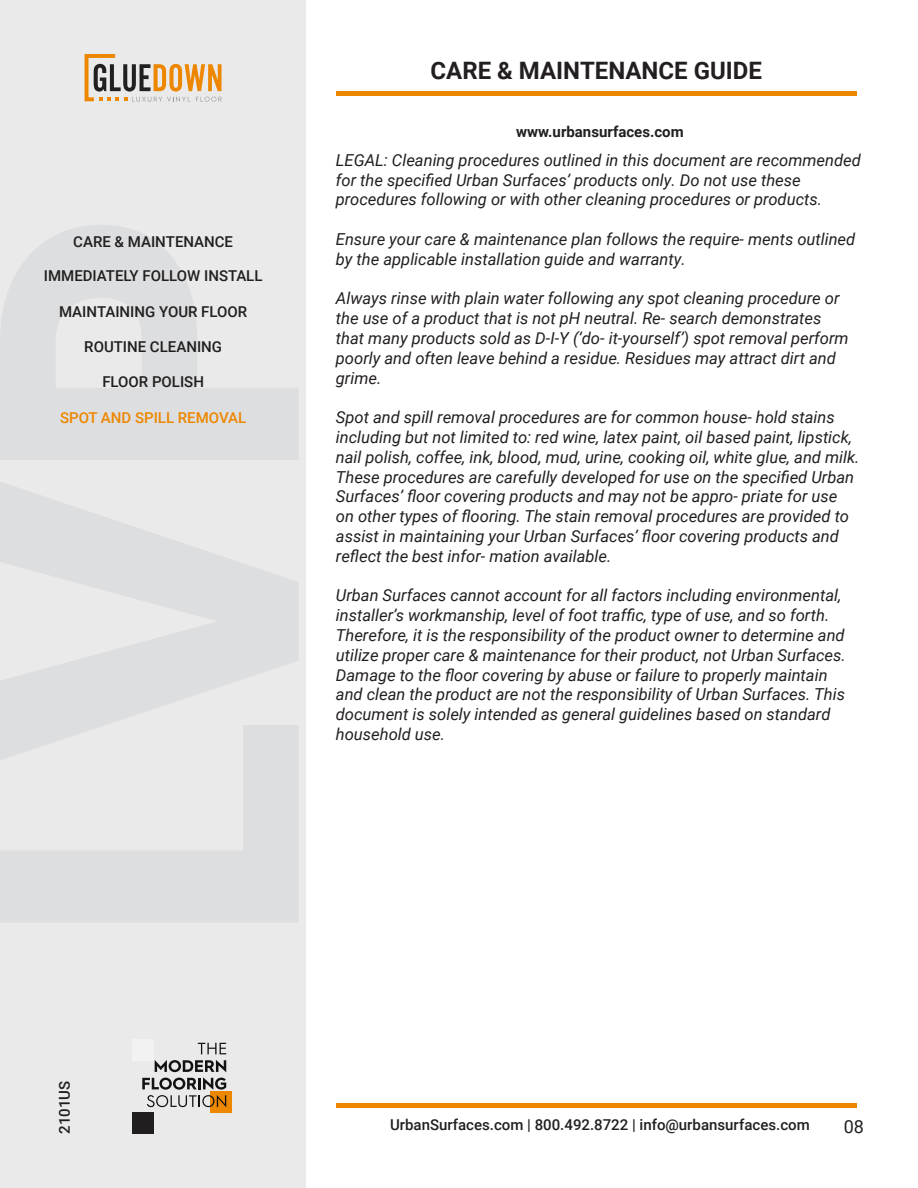
<style>
.page{position:relative;width:918px;height:1188px;background:#fff}
.page>*{position:absolute;margin:0;border:0;box-sizing:border-box;transform-origin:0 0}
.t1{font:700 24px "Roboto";color:#231f20}
.t2{font:18px "Roboto";color:#231f20}
.t3{font:italic 16.5px/19.8px "Roboto";color:#231f20}
.t4{font:500 15px "Roboto";color:#211f1f}
.t5{font:700 15px "Roboto";color:#211f1f}
.t6{font:500 15px "Roboto";color:#ed8700}
</style>
<div class="page">
<hr style="left:336px;top:92px;width:521px;height:4px;background:#ed8700">
<hr style="left:336px;top:1103px;width:521px;height:4px;background:#ed8700">
<div style="left:0;top:0;width:306px;height:1188px;background:#eaeaea"></div>
<div style="left:132px;top:1039px;width:22px;height:22px;background:#f2f2f3"></div>
<div style="left:132px;top:1113px;width:22px;height:21px;background:#211e1f"></div>
<div style="left:210px;top:1091px;width:21px;height:22px;background:#ed8700"></div>
<svg style="left:198px;top:1043px;width:28px;height:11px"></svg>
<svg style="left:142px;top:1060px;width:84px;height:47px"></svg>
<svg style="left:85px;top:54px;width:137px;height:48px"></svg>
<p class="t4" style="left:73px;top:231px;width:161px">CARE &amp; MAINTENANCE</p>
<p class="t4" style="left:44px;top:266px;width:220px">IMMEDIATELY FOLLOW INSTALL</p>
<p class="t4" style="left:59px;top:301px;width:190px">MAINTAINING YOUR FLOOR</p>
<p class="t4" style="left:84px;top:336px;width:139px">ROUTINE CLEANING</p>
<p class="t4" style="left:102px;top:372px;width:103px">FLOOR POLISH</p>
<p class="t6" style="left:60px;top:407px;width:188px">SPOT AND SPILL REMOVAL</p>
<p class="t1" style="left:431px;top:54px;width:333px">CARE &amp; MAINTENANCE GUIDE</p>
<p class="t5" style="left:516px;top:121px;width:169px">www.urbansurfaces.com</p>
<p class="t3" style="left:336px;top:149px;width:526px">LEGAL: Cleaning procedures outlined in this document are recommended for the specified Urban Surfaces’ products only. Do not use these procedures following or with other cleaning procedures or products.</p>
<p class="t3" style="left:336px;top:229px;width:521px">Ensure your care &amp; maintenance plan follows the require- ments outlined by the applicable installation guide and warranty.</p>
<p class="t3" style="left:336px;top:288px;width:514px">Always rinse with plain water following any spot cleaning procedure or the use of a product that is not pH neutral. Re- search demonstrates that many products sold as D-I-Y (‘do- it-yourself’) spot removal perform poorly and often leave behind a residue. Residues may attract dirt and grime.</p>
<p class="t3" style="left:336px;top:407px;width:525px">Spot and spill removal procedures are for common house- hold stains including but not limited to: red wine, latex paint, oil based paint, lipstick, nail polish, coffee, ink, blood, mud, urine, cooking oil, white glue, and milk.<br>These procedures are carefully developed for use on the specified Urban Surfaces’ floor covering products and may not be appro- priate for use<br>on other types of flooring. The stain removal procedures are provided to assist in maintaining your Urban Surfaces’ floor covering products and reflect the best infor- mation available.</p>
<p class="t3" style="left:336px;top:585px;width:511px">Urban Surfaces cannot account for all factors including environmental, installer’s workmanship, level of foot traffic, type of use, and so forth.<br>Therefore, it is the responsibility of the product owner to determine and utilize proper care &amp; maintenance for their product, not Urban Surfaces.<br>Damage to the floor covering by abuse or failure to properly maintain and clean the product are not the responsibility of Urban Surfaces. This document is solely intended as general guidelines based on standard household use.</p>
<p class="t4" style="left:54px;top:1134px;width:54px;rotate:-90deg">2101US</p>
<p class="t4" style="left:390px;top:1114px;width:421px">UrbanSurfaces.com | 800.492.8722 | info@urbansurfaces.com</p>
<p class="t2" style="left:844px;top:1114px;width:22px">08</p>
</div>
